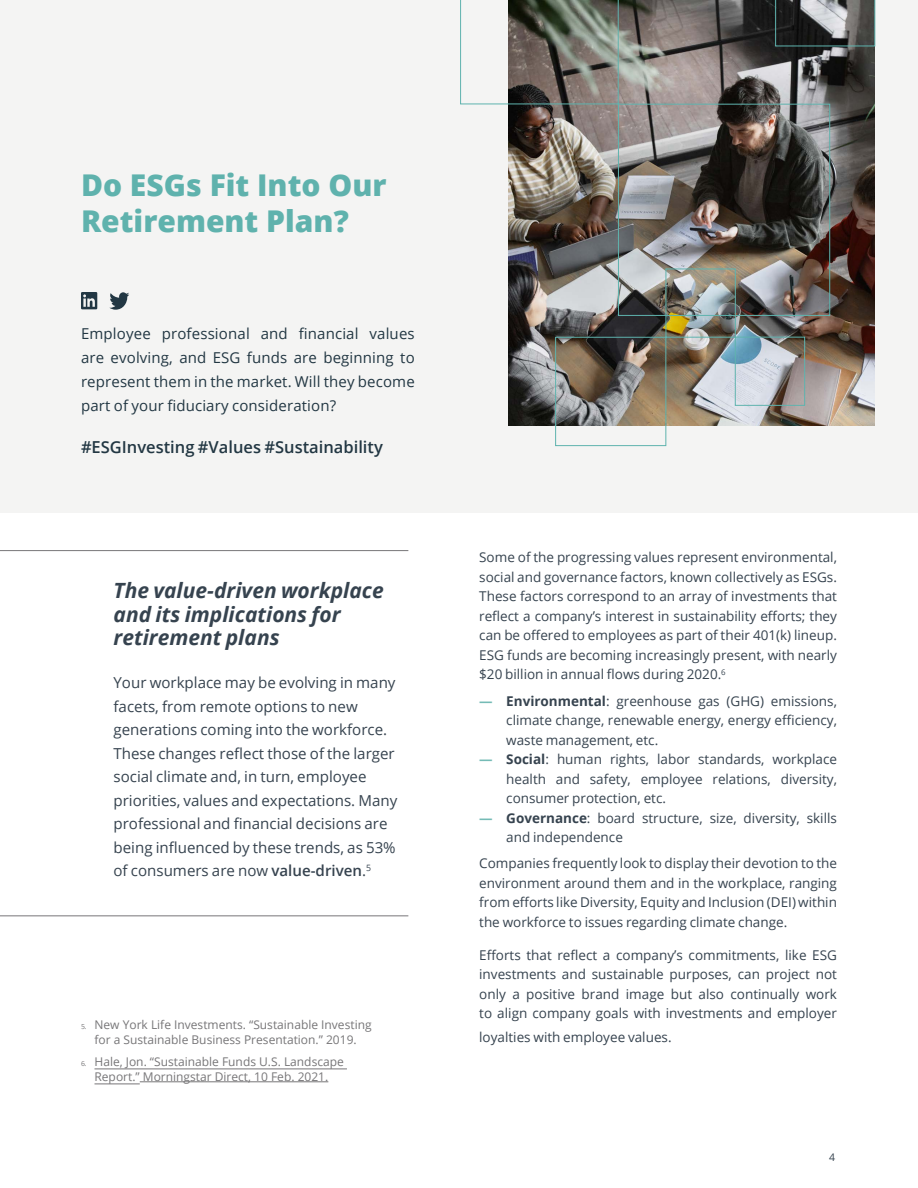
<style>
.page{position:relative;width:918px;height:1188px;background:#fff}
.page>*{position:absolute;margin:0;border:0;box-sizing:border-box;transform-origin:0 0}
.t1{font:800 30px/36px "Open Sans";color:#5fb2ad}
.t2{font:italic 700 21px/23.5px "Open Sans";color:#36434f}
.t3{font:600 16.5px "Open Sans";color:#223743}
.t4{font:15.15px/23.5px "Open Sans";color:#36434f}
.t5{font:15px/24px "Open Sans";letter-spacing:.01em;color:#223743;text-align:justify}
.t6{font:13.5px/19.5px "Open Sans";color:#36434f;text-align:justify}
.t7{font:12px/15px "Open Sans";color:#777678;text-align:center}
.t8{font:10.5px "Open Sans";color:#36434f}
.s1{font-weight:600}
.s2{font-size:6.9px}
.s3{font-weight:700;color:#75bbb6}
.s4{font-weight:700}
</style>
<div class="page">
<div style="left:0;top:0;width:918px;height:513px;background:#f4f4f3"></div>
<img style="left:508px;top:316px;width:367px;height:110px">
<hr style="left:0;top:916px;width:408px;height:1px;background:#777678">
<hr style="left:0;top:550px;width:408px;height:1px;background:#777678">
<img style="left:460px;top:0;width:416px;height:316px">
<img style="left:555px;top:268px;width:251px;height:179px">
<svg style="left:109px;top:292px;width:20px;height:18px"></svg>
<svg style="left:81px;top:292px;width:16px;height:17px"></svg>
<hr style="left:95px;top:1069px;width:252px;height:1px;background:#777678">
<hr style="left:95px;top:1084px;width:45px;height:1px;background:#777678">
<hr style="left:140px;top:1082px;width:188px;height:1px;background:#777678">
<h1 class="t1" style="left:81px;top:170px;width:307px">Do ESGs Fit Into Our<br>Retirement Plan?</h1>
<p class="t5" style="left:81px;top:321px;width:335px">Employee professional and financial values are evolving, and ESG funds are beginning to represent them in the market. Will they become part of your fiduciary consideration?</p>
<p class="t3" style="left:81px;top:441px;width:303px">#ESGInvesting #Values #Sustainability</p>
<h2 class="t2" style="left:114px;top:581px;width:272px">The value-driven workplace and its implications for retirement plans</h2>
<p class="t4" style="left:114px;top:673px;width:285px">Your workplace may be evolving in many facets, from remote options to new generations coming into the workforce.<br>These changes reflect those of the larger social climate and, in turn, employee priorities, values and expectations. Many professional and financial decisions are being influenced by these trends, as 53% of consumers are now <span class="s1">value-driven</span>.<sup>5</sup></p>
<p class="t7" style="left:81px;top:1019px;width:292px"><span class="s2">5.</span> New York Life Investments. “Sustainable Investing for a Sustainable Business Presentation.” 2019.</p>
<p class="t7" style="left:81px;top:1055px;width:264px"><span class="s2">6.</span> Hale, Jon. “Sustainable Funds U.S. Landscape<br>Report.” Morningstar Direct, 10 Feb. 2021.</p>
<p class="t6" style="left:479px;top:549px;width:359px">Some of the progressing values represent environmental, social and governance factors, known collectively as ESGs.<br>These factors correspond to an array of investments that reflect a company’s interest in sustainability efforts; they can be offered to employees as part of their 401(k) lineup.<br>ESG funds are becoming increasingly present, with nearly $20 billion in annual flows during 2020.<sup>6</sup></p>
<p class="t6" style="left:506px;top:692px;width:332px;text-indent:-27px"><span class="s3">—</span> <span class="s4">Environmental</span>: greenhouse gas (GHG) emissions, climate change, renewable energy, energy efficiency, waste management, etc.</p>
<p class="t6" style="left:506px;top:751px;width:332px;text-indent:-27px"><span class="s3">—</span> <span class="s4">Social</span>: human rights, labor standards, workplace health and safety, employee relations, diversity, consumer protection, etc.</p>
<p class="t6" style="left:506px;top:809px;width:332px;text-indent:-27px"><span class="s3">—</span> <span class="s4">Governance</span>: board structure, size, diversity, skills and independence</p>
<p class="t6" style="left:479px;top:855px;width:359px">Companies frequently look to display their devotion to the environment around them and in the workplace, ranging from efforts like Diversity, Equity and Inclusion (DEI) within the workforce to issues regarding climate change.</p>
<p class="t6" style="left:479px;top:945px;width:359px">Efforts that reflect a company’s commitments, like ESG investments and sustainable purposes, can project not only a positive brand image but also continually work to align company goals with investments and employer</p>
<p class="t6" style="left:479px;top:1029px;width:194px">loyalties with employee values.</p>
<p class="t8" style="left:829px;top:1153px;width:8px">4</p>
</div>
